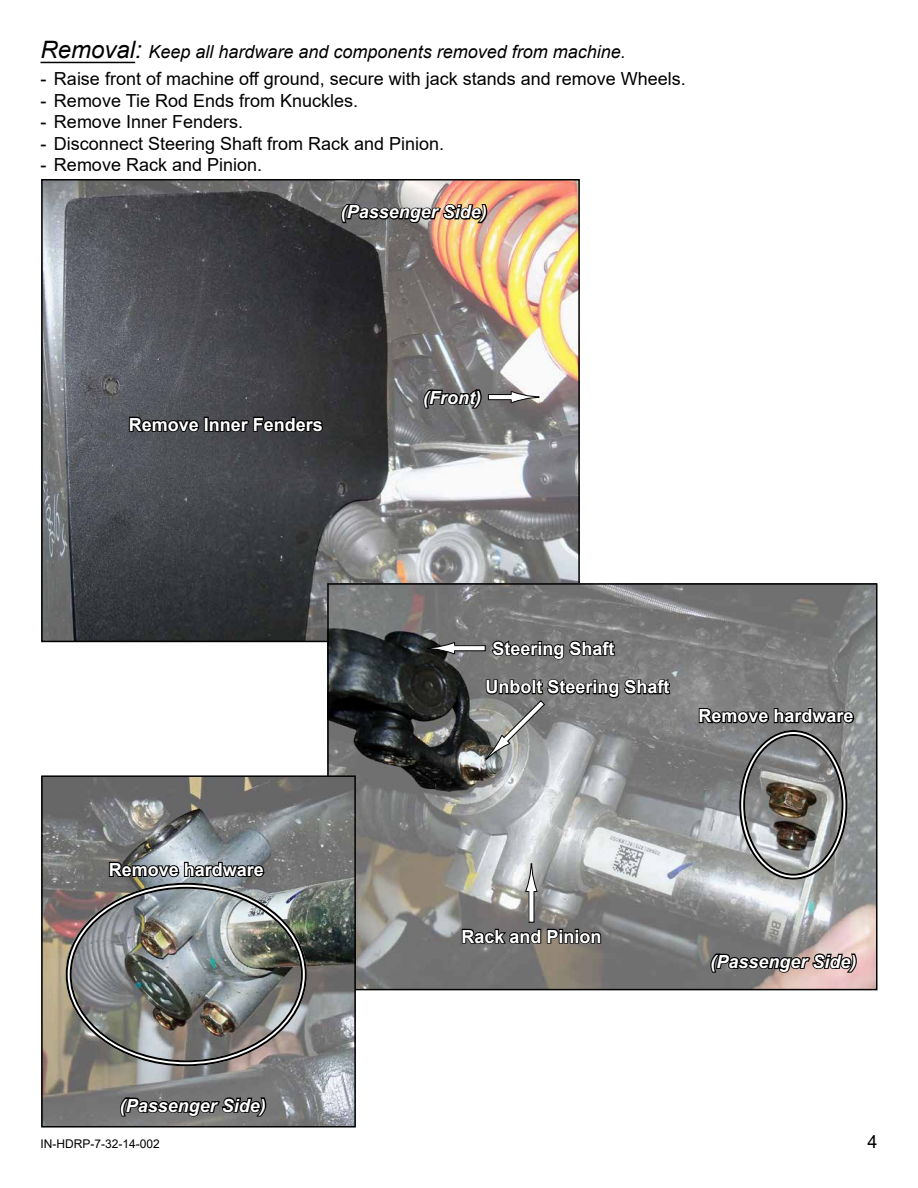
<style>
.page{position:relative;width:918px;height:1188px;background:#fff}
.page>*{position:absolute;margin:0;border:0;box-sizing:border-box;transform-origin:0 0}
.t1{font:18px "Arial";color:#000}
.t2{font:700 18px "Arial";color:#fff}
.t3{font:italic 18px "Arial";color:#000}
.t4{font:italic 700 18px "Arial";color:#fff}
.t5{font:12px "Arial";color:#000}
.s1{font-size:24px}
</style>
<div class="page">
<img style="left:44px;top:182px;width:533px;height:457px">
<div style="left:41px;top:179px;width:539px;height:463px;border:2px solid #000"></div>
<svg style="left:422px;top:387px;width:61px;height:23px"></svg>
<div style="left:488px;top:395px;width:24px;height:5px;background:#fff"></div>
<div style="left:488px;top:394px;width:24px;height:6px;border:1px solid #000"></div>
<svg style="left:510px;top:390px;width:30px;height:14px"></svg>
<svg style="left:128px;top:415px;width:73px;height:20px"></svg>
<div style="left:204px;top:417px;width:5px;height:15px;border:2px solid #000"></div>
<svg style="left:208px;top:416px;width:117px;height:18px;background:#1d1d20"></svg>
<img style="left:339px;top:202px;width:150px;height:23px">
<hr style="left:40px;top:62px;width:95px;height:1px;background:#000">
<img style="left:330px;top:586px;width:545px;height:401px">
<div style="left:327px;top:583px;width:551px;height:407px;border:2px solid #000"></div>
<svg style="left:709px;top:952px;width:149px;height:22px;background:#554d4c"></svg>
<svg style="left:485px;top:677px;width:186px;height:84px;background:#7d7d7d"></svg>
<div style="left:739px;top:730px;width:108px;height:150px;border:6px solid #fff;border-radius:50%"></div>
<div style="left:739px;top:730px;width:108px;height:150px;border:2px solid #000;border-radius:50%"></div>
<div style="left:743px;top:734px;width:100px;height:142px;border:2px solid #000;border-radius:50%"></div>
<svg style="left:698px;top:703px;width:158px;height:24px;background:#4c4c4c"></svg>
<svg style="left:491px;top:638px;width:125px;height:23px;background:#464645"></svg>
<svg style="left:461px;top:926px;width:141px;height:19px;background:#3f3d3c"></svg>
<div style="left:454px;top:646px;width:31px;height:5px;background:#fff"></div>
<div style="left:454px;top:645px;width:32px;height:6px;border:1px solid #000"></div>
<svg style="left:426px;top:642px;width:29px;height:13px"></svg>
<div style="left:529px;top:891px;width:5px;height:31px;background:#fff"></div>
<svg style="left:525px;top:864px;width:13px;height:28px"></svg>
<img style="left:44px;top:778px;width:309px;height:347px">
<div style="left:41px;top:775px;width:315px;height:353px;border:2px solid #000"></div>
<svg style="left:108px;top:857px;width:158px;height:24px;background:#595e61"></svg>
<svg style="left:118px;top:1096px;width:150px;height:22px;background:#3e3e3e"></svg>
<p class="t3" style="left:40px;top:40px;width:587px"><span class="s1">Removal:</span> Keep all hardware and components removed from machine.</p>
<p class="t1" style="left:40px;top:66px;width:647px">- Raise front of machine off ground, secure with jack stands and remove Wheels.</p>
<p class="t1" style="left:40px;top:88px;width:319px">- Remove Tie Rod Ends from Knuckles.</p>
<p class="t1" style="left:40px;top:109px;width:204px">- Remove Inner Fenders.</p>
<p class="t1" style="left:40px;top:131px;width:405px">- Disconnect Steering Shaft from Rack and Pinion.</p>
<p class="t1" style="left:40px;top:153px;width:223px">- Remove Rack and Pinion.</p>
<p class="t4" style="left:341px;top:200px;width:148px">(Passenger Side)</p>
<p class="t2" style="left:129px;top:412px;width:196px">Remove Inner Fenders</p>
<p class="t2" style="left:109px;top:857px;width:157px">Remove hardware</p>
<p class="t4" style="left:120px;top:1093px;width:148px">(Passenger Side)</p>
<p class="t4" style="left:423px;top:385px;width:59px">(Front)</p>
<p class="t2" style="left:492px;top:636px;width:124px">Steering Shaft</p>
<p class="t2" style="left:485px;top:674px;width:186px">Unbolt Steering Shaft</p>
<p class="t2" style="left:699px;top:703px;width:157px">Remove hardware</p>
<p class="t2" style="left:461px;top:924px;width:142px">Rack and Pinion</p>
<p class="t4" style="left:710px;top:949px;width:148px">(Passenger Side)</p>
<p class="t5" style="left:40px;top:1135px;width:121px">IN-HDRP-7-32-14-002</p>
<p class="t1" style="left:867px;top:1129px;width:12px">4</p>
</div>
